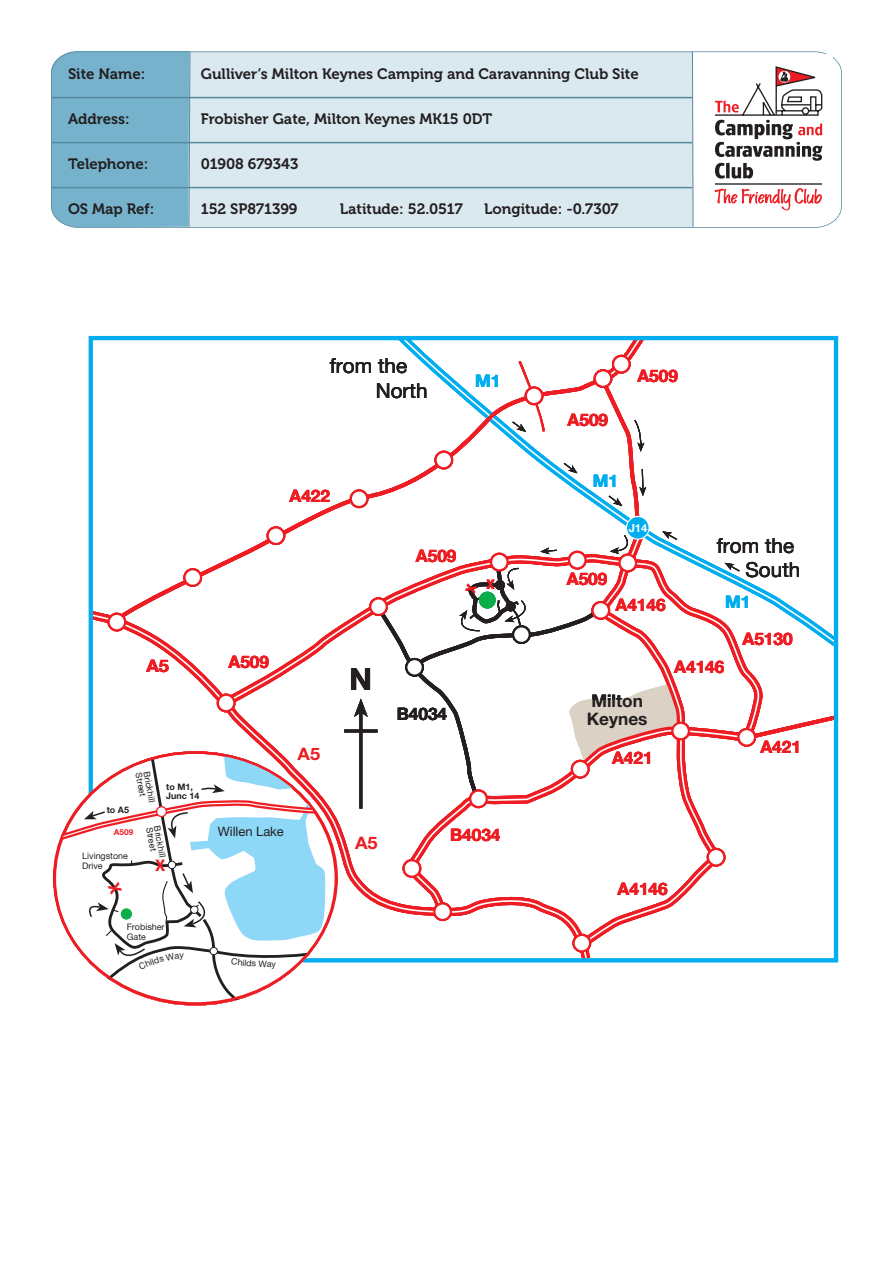
<style>
.page{position:relative;width:893px;height:1263px;background:#fff}
.page>*{position:absolute;margin:0;border:0;box-sizing:border-box;transform-origin:0 0}
.t1{font:700 30.3px "Helvetica Neue";color:#231f20}
.t2{font:20.7px/24.9px "Helvetica Neue";color:#231f20}
.t3{font:700 17.25px "Helvetica Neue";color:#ee1d23}
.t4{font:700 17.25px/17.2px "Helvetica Neue";color:#231f20}
.t5{font:700 17.25px "Helvetica Neue";color:#ee1d23;scale:1.06 1}
.t6{font:700 17.25px "Helvetica Neue";color:#00aeef}
.t7{font:700 16.95px "Myriad Pro";color:#ee1d23}
.t8{font:15px "Museo 700";color:#231f20}
.t9{font:700 13.8px "Myriad Pro";color:#ee1d23}
.t10{font:12.9px "Helvetica Neue";color:#231f20}
.t11{font:700 11.25px "Helvetica Neue";color:#fff}
.t12{font:9px/9.9px "Helvetica Neue";color:#231f20}
.t13{font:700 9px/9.4px "Helvetica Neue";color:#231f20}
.t14{font:700 8.25px "Helvetica Neue";color:#ee1d23}
</style>
<div class="page">
<svg style="left:191px;top:51px;width:651px;height:177px;background:#d9e7ef"></svg>
<hr style="left:51px;top:97px;width:641px;height:1px;background:#5789a0">
<hr style="left:51px;top:142px;width:641px;height:1px;background:#5789a0">
<hr style="left:51px;top:187px;width:641px;height:1px;background:#5789a0">
<div style="left:703px;top:54px;width:130px;height:167px;background:#fff"></div>
<svg style="left:715px;top:66px;width:107px;height:144px"></svg>
<svg style="left:692px;top:51px;width:2px;height:176px"></svg>
<svg style="left:51px;top:51px;width:140px;height:177px;background:#76b0ca"></svg>
<svg style="left:591px;top:917px;width:51px;height:22px"></svg>
<svg style="left:112px;top:626px;width:471px;height:312px"></svg>
<svg style="left:407px;top:877px;width:253px;height:40px"></svg>
<svg style="left:409px;top:869px;width:301px;height:42px"></svg>
<div style="left:218px;top:695px;width:16px;height:16px;background:#fff;border-radius:50%"></div>
<div style="left:217px;top:694px;width:18px;height:18px;border:2px solid #ee1d23;border-radius:50%"></div>
<svg style="left:404px;top:860px;width:16px;height:17px"></svg>
<div style="left:403px;top:859px;width:18px;height:19px;border:2px solid #ee1d23;border-radius:50%"></div>
<svg style="left:94px;top:611px;width:17px;height:17px"></svg>
<svg style="left:575px;top:939px;width:22px;height:18px"></svg>
<div style="left:574px;top:935px;width:16px;height:16px;background:#fff;border-radius:50%"></div>
<div style="left:572px;top:934px;width:19px;height:18px;border:2px solid #ee1d23;border-radius:50%"></div>
<svg style="left:110px;top:490px;width:266px;height:136px"></svg>
<div style="left:351px;top:490px;width:16px;height:17px;background:#fff;border-radius:50%"></div>
<div style="left:350px;top:489px;width:18px;height:19px;border:2px solid #ee1d23;border-radius:50%"></div>
<svg style="left:268px;top:527px;width:16px;height:17px"></svg>
<div style="left:267px;top:526px;width:18px;height:19px;border:2px solid #ee1d23;border-radius:50%"></div>
<svg style="left:184px;top:569px;width:17px;height:17px"></svg>
<div style="left:183px;top:568px;width:19px;height:19px;border:2px solid #ee1d23;border-radius:50%"></div>
<div style="left:109px;top:614px;width:16px;height:16px;background:#fff;border-radius:50%"></div>
<div style="left:107px;top:613px;width:19px;height:18px;border:2px solid #ee1d23;border-radius:50%"></div>
<svg style="left:434px;top:903px;width:17px;height:17px"></svg>
<div style="left:433px;top:902px;width:19px;height:19px;border:2px solid #ee1d23;border-radius:50%"></div>
<svg style="left:376px;top:338px;width:460px;height:531px"></svg>
<svg style="left:54px;top:751px;width:283px;height:254px"></svg>
<p class="t8" style="left:68px;top:68px;width:79px">Site Name:</p>
<p class="t8" style="left:201px;top:68px;width:439px">Gulliver’s Milton Keynes Camping and Caravanning Club Site</p>
<p class="t8" style="left:68px;top:113px;width:63px">Address:</p>
<p class="t8" style="left:201px;top:113px;width:293px">Frobisher Gate, Milton Keynes MK15 0DT</p>
<p class="t8" style="left:68px;top:158px;width:82px">Telephone:</p>
<p class="t8" style="left:201px;top:158px;width:99px">01908 679343</p>
<p class="t8" style="left:68px;top:203px;width:88px">OS Map Ref:</p>
<p class="t8" style="left:201px;top:203px;width:98px">152 SP871399</p>
<p class="t8" style="left:340px;top:203px;width:125px">Latitude: 52.0517</p>
<p class="t8" style="left:484px;top:203px;width:136px">Longitude: -0.7307</p>
<h2 class="t2" style="left:376px;top:355px;width:53px;text-indent:-46px">from the<br>North</h2>
<p class="t6" style="left:475px;top:375px;width:27px">M1</p>
<p class="t3" style="left:290px;top:489px;width:42px">A422</p>
<p class="t3" style="left:416px;top:549px;width:42px">A509</p>
<p class="t9" style="left:486px;top:579px;width:10px">X</p>
<p class="t5" style="left:146px;top:659px;width:23px">A5</p>
<p class="t3" style="left:229px;top:656px;width:42px">A509</p>
<p class="t12" style="left:149px;top:770px;width:33px;line-height:7.9px;rotate:79deg">Brickhill<br>Street</p>
<p class="t13" style="left:107px;top:806px;width:24px">to A5</p>
<p class="t13" style="left:166px;top:782px;width:35px">to M1,<br>Junc 14</p>
<p class="t14" style="left:114px;top:829px;width:21px">A509</p>
<p class="t12" style="left:82px;top:852px;width:47px">Livingstone<br>Drive</p>
<p class="t12" style="left:160px;top:825px;width:33px;line-height:7.9px;rotate:79deg">Brickhill<br>Street</p>
<p class="t7" style="left:155px;top:859px;width:12px">X</p>
<p class="t5" style="left:298px;top:747px;width:23px">A5</p>
<p class="t10" style="left:218px;top:827px;width:68px">Willen Lake</p>
<p class="t12" style="left:127px;top:923px;width:39px">Frobisher<br>Gate</p>
<p class="t12" style="left:267px;top:960px;width:11px">ay</p>
<h1 class="t1" style="left:350px;top:669px;width:24px">N</h1>
<p class="t4" style="left:397px;top:707px;width:52px">B4034</p>
<p class="t5" style="left:355px;top:837px;width:23px">A5</p>
<p class="t3" style="left:450px;top:828px;width:52px">B4034</p>
<p class="t3" style="left:568px;top:414px;width:42px">A509</p>
<p class="t3" style="left:637px;top:370px;width:42px">A509</p>
<p class="t6" style="left:593px;top:474px;width:27px">M1</p>
<p class="t11" style="left:629px;top:524px;width:20px">J14</p>
<p class="t3" style="left:567px;top:573px;width:42px">A509</p>
<p class="t3" style="left:616px;top:599px;width:52px">A4146</p>
<h2 class="t2" style="left:717px;top:535px;width:85px;text-align:right">from the<br>South</h2>
<p class="t6" style="left:725px;top:596px;width:27px">M1</p>
<p class="t3" style="left:742px;top:633px;width:52px">A5130</p>
<p class="t4" style="left:587px;top:694px;width:62px">Milton<br>Keynes</p>
<p class="t3" style="left:612px;top:751px;width:42px">A421</p>
<p class="t3" style="left:674px;top:661px;width:52px">A4146</p>
<p class="t3" style="left:760px;top:740px;width:42px">A421</p>
<p class="t3" style="left:618px;top:882px;width:52px">A4146</p>
</div>
